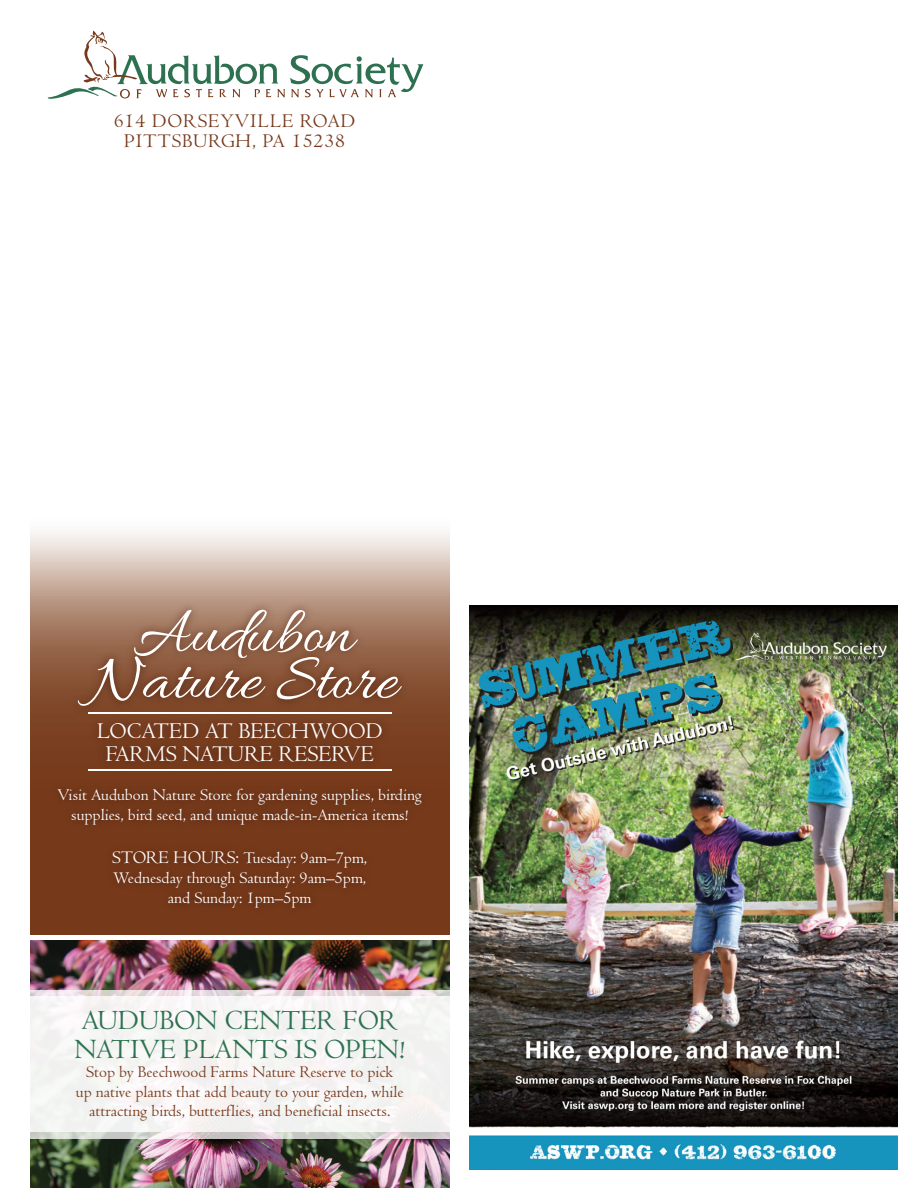
<style>
.page{position:relative;width:918px;height:1188px;background:#fff}
.page>*{position:absolute;margin:0;border:0;box-sizing:border-box;transform-origin:0 0}
.t1{font:67.35px "Allura";color:#fff}
.t2{font:28.8px/28.8px "Centaur";color:#2d7150}
.t3{font:23.4px/22.8px "Centaur";color:#fff;text-align:center}
.t4{font:20.1px/20.1px "Centaur";letter-spacing:.05em;color:#76391b;text-align:center}
.t5{font:16.95px/20px "Centaur";color:#fff;text-align:center}
.t6{font:16.95px/19.5px "Centaur";color:#76391b;text-align:center}
.s1{font-size:18.45px}
</style>
<div class="page">
<hr style="left:917px;top:1040px;width:1px;height:57px;background:#76391b">
<svg style="left:47px;top:30px;width:376px;height:69px"></svg>
<svg style="left:30px;top:532px;width:419px;height:403px;background:#b08b78"></svg>
<img style="left:30px;top:940px;width:419px;height:248px">
<img style="left:65px;top:587px;width:349px;height:152px">
<img style="left:85px;top:706px;width:310px;height:68px">
<div style="left:45px;top:774px;width:389px;height:146px;background:#75391a"></div>
<hr style="left:88px;top:712px;width:304px;height:1px;background:#fff">
<hr style="left:88px;top:770px;width:304px;height:1px;background:#fff">
<img style="left:470px;top:606px;width:428px;height:563px">
<svg style="left:30px;top:990px;width:419px;height:148px;background:#ddd6d7"></svg>
<div style="left:30px;top:996px;width:419px;height:136px;background:#f5f4f3"></div>
<p class="t4" style="left:114px;top:111px;width:243px">614 DORSEYVILLE ROAD<br>PITTSBURGH, PA 15238</p>
<h1 class="t1" style="left:133px;top:596px;width:222px">Audubon</h1>
<h1 class="t1" style="left:89px;top:642px;width:309px">Nature Store</h1>
<h3 class="t3" style="left:97px;top:720px;width:287px">LOCATED AT BEECHWOOD<br>FARMS NATURE RESERVE</h3>
<p class="t5" style="left:58px;top:786px;width:366px;line-height:19.5px">Visit Audubon Nature Store for gardening supplies, birding supplies, bird seed, and unique made-in-America items!</p>
<p class="t5" style="left:112px;top:848px;width:257px"><span class="s1">STORE HOURS:</span> Tuesday: 9am–7pm,<br>Wednesday through Saturday: 9am–5pm, and Sunday: 1pm–5pm</p>
<h2 class="t2" style="left:74px;top:1007px;width:332px">AUDUBON CENTER FOR<br>NATIVE PLANTS IS OPEN!</h2>
<p class="t6" style="left:76px;top:1063px;width:329px">Stop by Beechwood Farms Nature Reserve to pick<br>up native plants that add beauty to your garden, while attracting birds, butterflies, and beneficial insects.</p>
</div>
